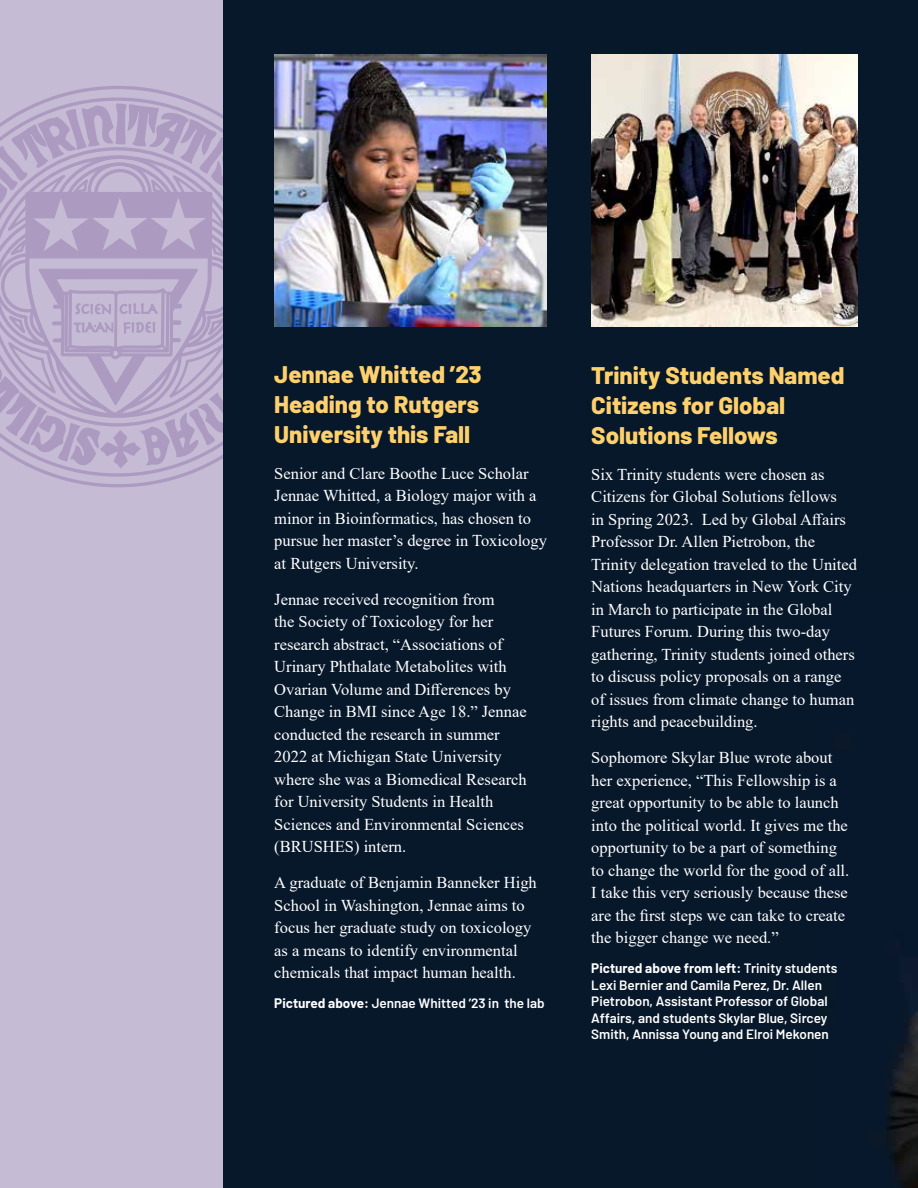
<style>
.page{position:relative;width:918px;height:1188px;background:#08182b}
.page>*{position:absolute;margin:0;border:0;box-sizing:border-box;transform-origin:0 0}
.t1{font:800 24px/30px "Barlow";color:#ffd16c;text-align:justify}
.t2{font:16.5px/22.5px "Times New Roman";color:#fff}
.t3{font:600 13.5px/16.5px "Barlow";color:#fff}
.s1{font-weight:700}
</style>
<div class="page">
<img style="left:591px;top:55px;width:266px;height:271px">
<img style="left:886px;top:1009px;width:32px;height:179px">
<img style="left:275px;top:54px;width:272px;height:272px">
<div style="left:0;top:0;width:223px;height:1188px;background:#c5bbd5"></div>
<svg style="left:34px;top:469px;width:168px;height:18px"></svg>
<svg style="left:0;top:413px;width:223px;height:56px"></svg>
<svg style="left:23px;top:413px;width:191px;height:7px"></svg>
<svg style="left:0;top:86px;width:223px;height:327px"></svg>
<h1 class="t1" style="left:274px;top:357px;width:209px">Jennae Whitted ’23<br>Heading to Rutgers University this Fall</h1>
<p class="t2" style="left:274px;top:461px;width:274px">Senior and Clare Boothe Luce Scholar Jennae Whitted, a Biology major with a minor in Bioinformatics, has chosen to pursue her master’s degree in Toxicology at Rutgers University.</p>
<p class="t2" style="left:274px;top:587px;width:254px">Jennae received recognition from<br>the Society of Toxicology for her research abstract, “Associations of Urinary Phthalate Metabolites with Ovarian Volume and Differences by Change in BMI since Age 18.” Jennae conducted the research in summer 2022 at Michigan State University where she was a Biomedical Research for University Students in Health Sciences and Environmental Sciences (BRUSHES) intern.</p>
<p class="t2" style="left:274px;top:871px;width:264px">A graduate of Benjamin Banneker High School in Washington, Jennae aims to focus her graduate study on toxicology as a means to identify environmental chemicals that impact human health.</p>
<p class="t3" style="left:274px;top:994px;width:272px"><span class="s1">Pictured above:</span> Jennae Whitted ’23 in the lab</p>
<h1 class="t1" style="left:591px;top:358px;width:255px;text-align:left">Trinity Students Named<br>Citizens for Global<br>Solutions Fellows</h1>
<p class="t2" style="left:591px;top:462px;width:267px">Six Trinity students were chosen as Citizens for Global Solutions fellows<br>in Spring 2023. Led by Global Affairs Professor Dr. Allen Pietrobon, the Trinity delegation traveled to the United Nations headquarters in New York City in March to participate in the Global Futures Forum. During this two-day gathering, Trinity students joined others to discuss policy proposals on a range of issues from climate change to human rights and peacebuilding.</p>
<p class="t2" style="left:591px;top:746px;width:259px">Sophomore Skylar Blue wrote about her experience, “This Fellowship is a great opportunity to be able to launch into the political world. It gives me the opportunity to be a part of something to change the world for the good of all.<br>I take this very seriously because these are the first steps we can take to create the bigger change we need.”</p>
<p class="t3" style="left:591px;top:959px;width:248px"><span class="s1">Pictured above from left:</span> Trinity students Lexi Bernier and Camila Perez, Dr. Allen Pietrobon, Assistant Professor of Global Affairs, and students Skylar Blue, Sircey Smith, Annissa Young and Elroi Mekonen</p>
</div>
